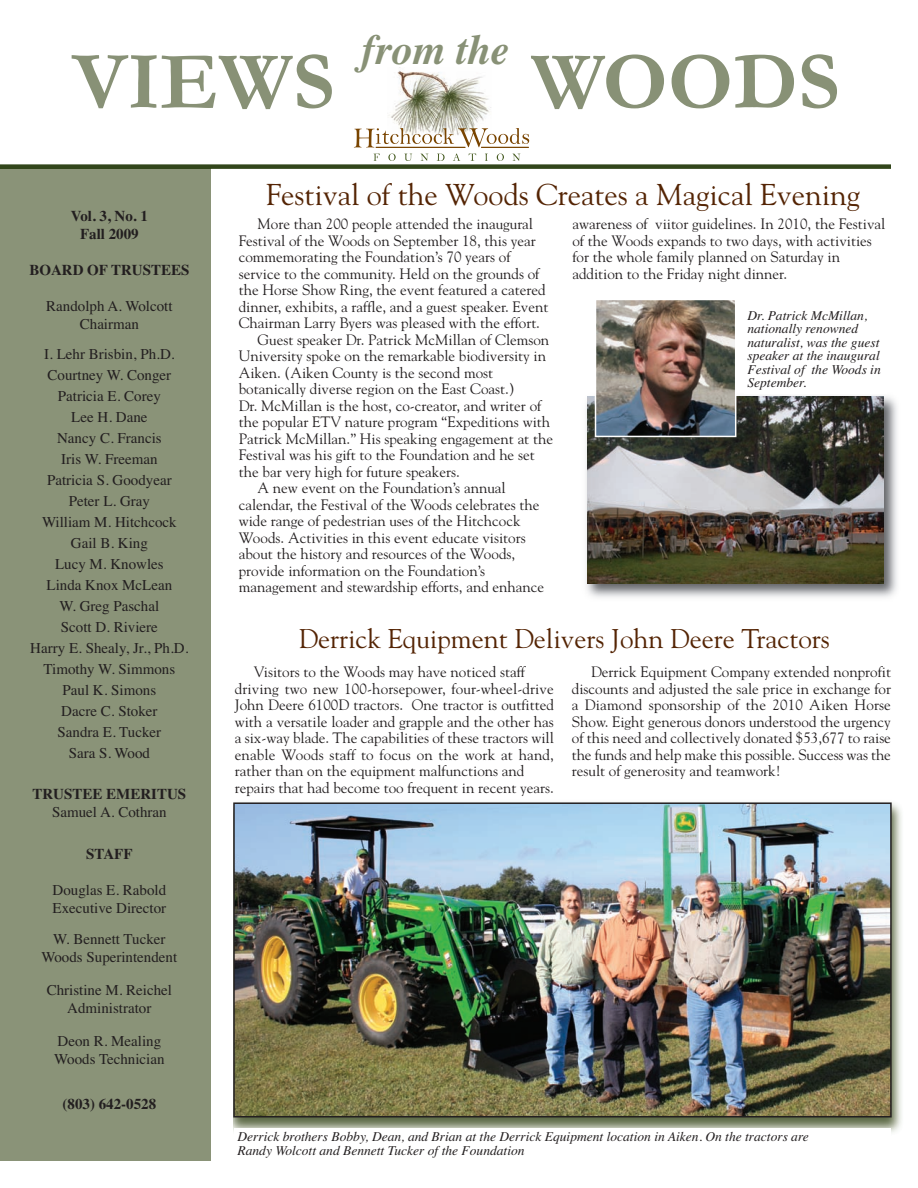
<style>
.page{position:relative;width:918px;height:1188px;background:#fff}
.page>*{position:absolute;margin:0;border:0;box-sizing:border-box;transform-origin:0 0}
.t1{font:700 82.5px "Garamond";color:#889176}
.t2{font:italic 700 42px "Times";color:#889176}
.t3{font:30px "Goudy";color:#542404}
.t4{font:27px "Goudy";color:#542404}
.t5{font:15px/16.5px "Goudy";color:#231f20}
.t6{font:15px/21px "Times";color:#231f20;text-align:center}
.t7{font:700 15px/18px "Times";color:#231f20;text-align:center}
.t8{font:italic 13.5px/13.5px "Times";color:#231f20}
.s1{font-style:normal;color:#fff}
</style>
<div class="page">
<img style="left:388px;top:67px;width:103px;height:61px">
<svg style="left:354px;top:128px;width:175px;height:33px"></svg>
<hr style="left:376px;top:147px;width:89px;height:1px;background:#794400">
<hr style="left:481px;top:147px;width:48px;height:1px;background:#794400">
<div style="left:0;top:164px;width:891px;height:5px;background:#32461b"></div>
<div style="left:0;top:169px;width:211px;height:992px;background:#8a9378"></div>
<img style="left:586px;top:396px;width:311px;height:202px">
<img style="left:587px;top:397px;width:297px;height:187px">
<img style="left:598px;top:302px;width:135px;height:132px">
<div style="left:595px;top:299px;width:141px;height:138px;border:2px solid #fff"></div>
<img style="left:233px;top:803px;width:669px;height:330px">
<img style="left:236px;top:805px;width:653px;height:309px">
<div style="left:233px;top:802px;width:659px;height:315px;border:2px solid #231f20"></div>
<div style="left:235px;top:1128px;width:656px;height:33px;background:#fff"></div>
<h2 class="t2" style="left:361px;top:25px;width:150px">from the</h2>
<h1 class="t1" style="left:73px;top:31px;width:264px">VIEWS</h1>
<h1 class="t1" style="left:531px;top:31px;width:310px">WOODS</h1>
<p class="t7" style="left:71px;top:207px;width:78px">Vol. 3, No. 1<br>Fall 2009</p>
<p class="t7" style="left:29px;top:261px;width:162px">BOARD OF TRUSTEES</p>
<p class="t6" style="left:46px;top:297px;width:128px;line-height:18px">Randolph A. Wolcott<br>Chairman</p>
<p class="t6" style="left:30px;top:344px;width:160px">I. Lehr Brisbin, Ph.D.<br>Courtney W. Conger<br>Patricia E. Corey<br>Lee H. Dane<br>Nancy C. Francis<br>Iris W. Freeman<br>Patricia S. Goodyear<br>Peter L. Gray<br>William M. Hitchcock<br>Gail B. King<br>Lucy M. Knowles<br>Linda Knox McLean<br>W. Greg Paschal<br>Scott D. Riviere<br>Harry E. Shealy, Jr., Ph.D.<br>Timothy W. Simmons<br>Paul K. Simons<br>Dacre C. Stoker<br>Sandra E. Tucker<br>Sara S. Wood</p>
<p class="t7" style="left:32px;top:785px;width:155px">TRUSTEE EMERITUS</p>
<p class="t6" style="left:52px;top:801px;width:116px">Samuel A. Cothran</p>
<p class="t7" style="left:86px;top:845px;width:48px">STAFF</p>
<p class="t6" style="left:53px;top:881px;width:115px;line-height:18px;text-align:left">Douglas E. Rabold<br>Executive Director</p>
<p class="t6" style="left:41px;top:930px;width:137px;line-height:18px">W. Bennett Tucker<br>Woods Superintendent</p>
<p class="t6" style="left:47px;top:981px;width:127px;line-height:18px">Christine M. Reichel<br>Administrator</p>
<p class="t6" style="left:54px;top:1032px;width:112px;line-height:18px;text-align:left">Deon R. Mealing<br>Woods Technician</p>
<p class="t7" style="left:63px;top:1095px;width:95px">(803) 642-0528</p>
<h3 class="t3" style="left:266px;top:177px;width:595px">Festival of the Woods Creates a Magical Evening</h3>
<p class="t5" style="left:258px;top:216px;width:277px">More than 200 people attended the inaugural</p>
<p class="t5" style="left:239px;top:232px;width:298px">Festival of the Woods on September 18, this year</p>
<p class="t5" style="left:239px;top:249px;width:273px">commemorating the Foundation’s 70 years of</p>
<p class="t5" style="left:239px;top:265px;width:302px">service to the community. Held on the grounds of</p>
<p class="t5" style="left:239px;top:282px;width:308px">the Horse Show Ring, the event featured a catered</p>
<p class="t5" style="left:239px;top:298px;width:311px">dinner, exhibits, a raffle, and a guest speaker. Event</p>
<p class="t5" style="left:239px;top:315px;width:303px">Chairman Larry Byers was pleased with the effort.</p>
<p class="t5" style="left:258px;top:331px;width:293px">Guest speaker Dr. Patrick McMillan of Clemson</p>
<p class="t5" style="left:239px;top:348px;width:309px">University spoke on the remarkable biodiversity in</p>
<p class="t5" style="left:239px;top:364px;width:256px">Aiken. (Aiken County is the second most</p>
<p class="t5" style="left:239px;top:381px;width:277px">botanically diverse region on the East Coast.)</p>
<p class="t5" style="left:239px;top:397px;width:304px">Dr. McMillan is the host, co-creator, and writer of</p>
<p class="t5" style="left:239px;top:414px;width:313px">the popular ETV nature program “Expeditions with</p>
<p class="t5" style="left:239px;top:430px;width:316px">Patrick McMillan.” His speaking engagement at the</p>
<p class="t5" style="left:239px;top:447px;width:297px">Festival was his gift to the Foundation and he set</p>
<p class="t5" style="left:239px;top:463px;width:222px">the bar very high for future speakers.</p>
<p class="t5" style="left:258px;top:480px;width:250px">A new event on the Foundation’s annual</p>
<p class="t5" style="left:239px;top:496px;width:302px">calendar, the Festival of the Woods celebrates the</p>
<p class="t5" style="left:239px;top:513px;width:283px">wide range of pedestrian uses of the Hitchcock</p>
<p class="t5" style="left:239px;top:529px;width:288px">Woods. Activities in this event educate visitors</p>
<p class="t5" style="left:239px;top:546px;width:278px">about the history and resources of the Woods,</p>
<p class="t5" style="left:239px;top:562px;width:248px">provide information on the Foundation’s</p>
<p class="t5" style="left:239px;top:579px;width:307px">management and stewardship efforts, and enhance</p>
<p class="t5" style="left:572px;top:216px;width:314px">awareness of viitor guidelines. In 2010, the Festival of the Woods expands to two days, with activities for the whole family planned on Saturday in addition to the Friday night dinner.</p>
<p class="t8" style="left:747px;top:308px;width:135px">Dr. Patrick McMillan, nationally renowned naturalist, was the guest speaker at the inaugural<br>Festival of the Woods in<br>September.</p>
<h3 class="t4" style="left:299px;top:623px;width:533px">Derrick Equipment Delivers John Deere Tractors</h3>
<p class="t5" style="left:235px;top:664px;width:321px;text-indent:19px">Visitors to the Woods may have noticed staff driving two new 100-horsepower, four-wheel-drive John Deere 6100D tractors. One tractor is outfitted with a versatile loader and grapple and the other has a six-way blade. The capabilities of these tractors will enable Woods staff to focus on the work at hand, rather than on the equipment malfunctions and repairs that had become too frequent in recent years.</p>
<p class="t5" style="left:572px;top:664px;width:321px;text-align:justify;text-indent:19px">Derrick Equipment Company extended nonprofit discounts and adjusted the sale price in exchange for a Diamond sponsorship of the 2010 Aiken Horse Show. Eight generous donors understood the urgency of this need and collectively donated $53,677 to raise the funds and help make this possible. Success was the result of generosity and teamwork!</p>
<p class="t8" style="left:238px;top:1130px;width:573px">Derrick brothers Bobby, Dean, and Brian at the Derrick Equipment location in Aiken. On the tractors are<br>Randy Wolcott and Bennett Tucker of the Foundation<span class="s1">.</span></p>
</div>
